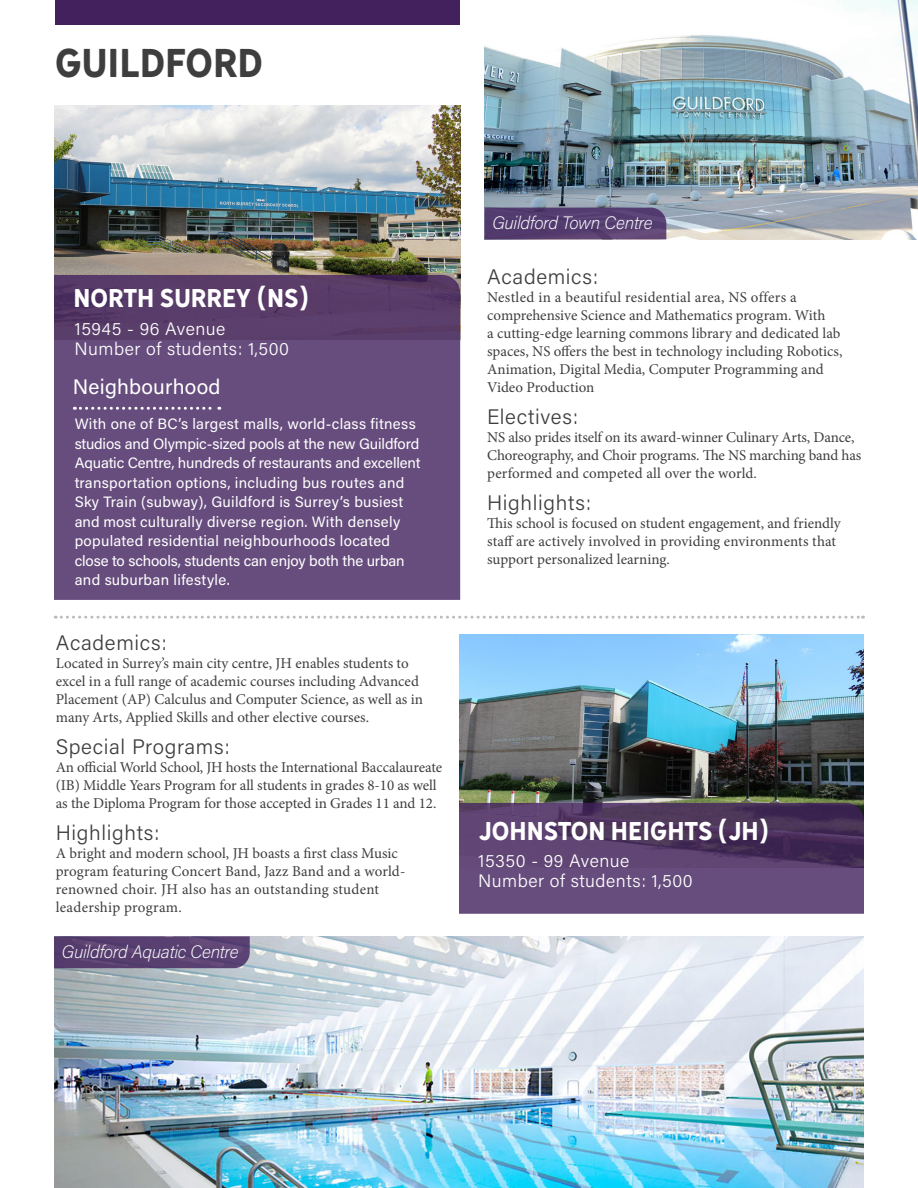
<style>
.page{position:relative;width:918px;height:1188px;background:#fff}
.page>*{position:absolute;margin:0;border:0;box-sizing:border-box;transform-origin:0 0}
.t1{font:37.5px "Hanley Sans";color:#3e3e3f}
.t2{font:24px "Hanley Sans";color:#fff}
.t3{font:300 21px "Acumin Pro";letter-spacing:.03em;color:#3e3e3f}
.t4{font:21px "Acumin Pro";letter-spacing:.01em;color:#fff}
.t5{font:300 18px/19.5px "Acumin Pro";letter-spacing:.03em;color:#fff}
.t6{font:italic 200 18px "Acumin Pro";letter-spacing:-.02em;color:#fff}
.t7{font:15px/18px "Minion Pro";color:#3e3e3f}
.t8{font:15px/19.5px "Acumin Pro";letter-spacing:.015em;color:#fff}
</style>
<div class="page">
<img style="left:54px;top:106px;width:406px;height:169px">
<div style="left:55px;top:0;width:405px;height:25px;background:#42215d"></div>
<svg style="left:54px;top:275px;width:406px;height:325px;background:#644978"></svg>
<img style="left:484px;top:0;width:434px;height:239px">
<img style="left:459px;top:634px;width:405px;height:169px">
<svg style="left:459px;top:803px;width:405px;height:111px;background:#5b416e"></svg>
<img style="left:54px;top:936px;width:810px;height:252px">
<svg style="left:484px;top:208px;width:182px;height:31px;background:#563f71"></svg>
<svg style="left:54px;top:936px;width:196px;height:32px;background:#5a4272"></svg>
<svg style="left:74px;top:407px;width:146px;height:3px"></svg>
<svg style="left:55px;top:616px;width:809px;height:3px"></svg>
<p class="t1" style="left:55px;top:40px;width:209px">GUILDFORD</p>
<p class="t2" style="left:73px;top:283px;width:237px">NORTH SURREY (NS)</p>
<p class="t5" style="left:75px;top:319px;width:216px">15945 - 96 Avenue<br>Number of students: 1,500</p>
<p class="t4" style="left:73px;top:372px;width:149px">Neighbourhood</p>
<p class="t8" style="left:75px;top:413px;width:347px">With one of BC’s largest malls, world-class fitness studios and Olympic-sized pools at the new Guildford Aquatic Centre, hundreds of restaurants and excellent transportation options, including bus routes and Sky Train (subway), Guildford is Surrey’s busiest and most culturally diverse region. With densely populated residential neighbourhoods located close to schools, students can enjoy both the urban and suburban lifestyle.</p>
<p class="t3" style="left:56px;top:628px;width:112px">Academics:</p>
<p class="t7" style="left:56px;top:654px;width:369px">Located in Surrey’s main city centre, JH enables students to excel in a full range of academic courses including Advanced Placement (AP) Calculus and Computer Science, as well as in many Arts, Applied Skills and other elective courses.</p>
<p class="t3" style="left:56px;top:732px;width:175px">Special Programs:</p>
<p class="t7" style="left:56px;top:758px;width:388px">An official World School, JH hosts the International Baccalaureate (IB) Middle Years Program for all students in grades 8-10 as well as the Diploma Program for those accepted in Grades 11 and 12.</p>
<p class="t3" style="left:56px;top:818px;width:105px">Highlights:</p>
<p class="t7" style="left:56px;top:844px;width:351px">A bright and modern school, JH boasts a first class Music program featuring Concert Band, Jazz Band and a world&shy;renowned choir. JH also has an outstanding student leadership program.</p>
<p class="t6" style="left:62px;top:939px;width:178px">Guildford Aquatic Centre</p>
<p class="t6" style="left:492px;top:210px;width:162px">Guildford Town Centre</p>
<p class="t3" style="left:487px;top:262px;width:112px">Academics:</p>
<p class="t7" style="left:487px;top:288px;width:357px">Nestled in a beautiful residential area, NS offers a comprehensive Science and Mathematics program. With<br>a cutting-edge learning commons library and dedicated lab spaces, NS offers the best in technology including Robotics, Animation, Digital Media, Computer Programming and Video Production</p>
<p class="t3" style="left:487px;top:402px;width:92px">Electives:</p>
<p class="t7" style="left:487px;top:428px;width:376px">NS also prides itself on its award-winner Culinary Arts, Dance,<br>Choreography, and Choir programs. The NS marching band has performed and competed all over the world.</p>
<p class="t3" style="left:487px;top:488px;width:105px">Highlights:</p>
<p class="t7" style="left:487px;top:514px;width:355px">This school is focused on student engagement, and friendly staff are actively involved in providing environments that support personalized learning.</p>
<p class="t2" style="left:478px;top:816px;width:292px">JOHNSTON HEIGHTS (JH)</p>
<p class="t5" style="left:478px;top:851px;width:216px">15350 - 99 Avenue<br>Number of students: 1,500</p>
</div>
